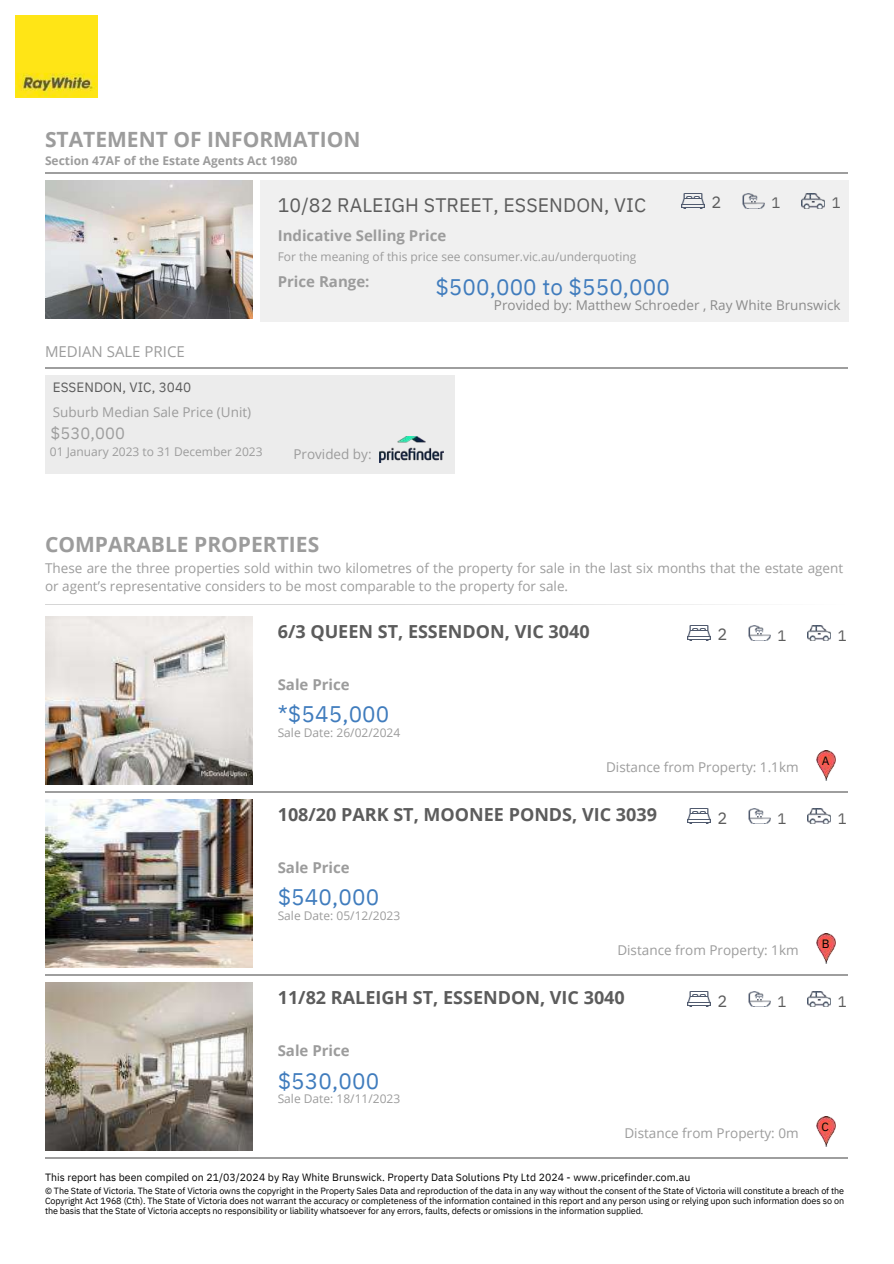
<style>
.page{position:relative;width:894px;height:1264px;background:#fff}
.page>*{position:absolute;margin:0;border:0;box-sizing:border-box;transform-origin:0 0}
.t1{font:22.5px "IBM Plex Sans";letter-spacing:.005em;color:#407cbd}
.t2{font:700 21px "Open Sans";color:#9c9c9c}
.t3{font:19.5px "IBM Plex Sans";letter-spacing:.005em;color:#5c5c5c}
.t4{font:700 18px "Open Sans";color:#5c5c5c}
.t5{font:16.5px "IBM Plex Sans";letter-spacing:.005em;color:#9e9e9e}
.t6{font:16.5px "IBM Plex Sans";color:#5c5c5c}
.t7{font:700 15px "Open Sans";color:#9c9c9c}
.t8{font:15px "Open Sans";color:#9c9c9c}
.t9{font:15px "IBM Plex Sans";color:#5c5c5c}
.t10{font:13.5px/18px "Open Sans";color:#9c9c9c}
.t11{font:13.5px "Open Sans";color:#8a8a8a}
.t12{font:13.5px "IBM Plex Sans";letter-spacing:.005em;color:#5c5c5c}
.t13{font:12px "Open Sans";color:#9c9c9c}
.t14{font:700 12px "Open Sans";color:#9c9c9c}
.t15{font:12px "IBM Plex Sans";color:#000}
.t16{font:10.5px "IBM Plex Sans";letter-spacing:.005em;color:#000}
.t17{font:9px/10.2px "IBM Plex Sans";letter-spacing:-.01em;color:#000;text-align:justify}
</style>
<div class="page">
<img style="left:15px;top:15px;width:82px;height:82px">
<div style="left:260px;top:180px;width:587px;height:141px;background:#f0f0f0"></div>
<div style="left:45px;top:376px;width:409px;height:98px;background:#ececec"></div>
<img style="left:45px;top:180px;width:207px;height:138px">
<img style="left:742px;top:194px;width:21px;height:14px">
<img style="left:801px;top:194px;width:23px;height:14px">
<img style="left:681px;top:194px;width:23px;height:14px">
<hr style="left:45px;top:172px;width:802px;height:2px;background:#9e9e9e">
<hr style="left:45px;top:367px;width:802px;height:2px;background:#9e9e9e">
<img style="left:379px;top:437px;width:64px;height:25px">
<img style="left:748px;top:626px;width:22px;height:14px">
<img style="left:807px;top:626px;width:23px;height:14px">
<img style="left:687px;top:626px;width:22px;height:14px">
<img style="left:816px;top:750px;width:19px;height:30px">
<img style="left:45px;top:616px;width:207px;height:168px">
<hr style="left:45px;top:790px;width:802px;height:2px;background:#9e9e9e">
<img style="left:748px;top:809px;width:22px;height:14px">
<img style="left:807px;top:809px;width:23px;height:14px">
<img style="left:687px;top:809px;width:22px;height:14px">
<img style="left:816px;top:933px;width:19px;height:30px">
<img style="left:45px;top:800px;width:207px;height:167px">
<hr style="left:45px;top:974px;width:802px;height:1px;background:#9e9e9e">
<img style="left:748px;top:992px;width:22px;height:14px">
<img style="left:807px;top:992px;width:23px;height:14px">
<img style="left:687px;top:992px;width:22px;height:14px">
<img style="left:816px;top:1116px;width:19px;height:30px">
<img style="left:45px;top:983px;width:207px;height:167px">
<hr style="left:45px;top:1156px;width:802px;height:2px;background:#9e9e9e">
<h2 class="t2" style="left:45px;top:124px;width:317px">STATEMENT OF INFORMATION</h2>
<h3 class="t14" style="left:45px;top:152px;width:254px">Section 47AF of the Estate Agents Act 1980</h3>
<h3 class="t6" style="left:711px;top:191px;width:11px">2</h3>
<h3 class="t3" style="left:278px;top:192px;width:370px">10/82 RALEIGH STREET, ESSENDON, VIC</h3>
<h3 class="t9" style="left:771px;top:193px;width:10px">1</h3>
<h3 class="t7" style="left:278px;top:224px;width:170px">Indicative Selling Price</h3>
<h3 class="t13" style="left:278px;top:248px;width:360px">For the meaning of this price see consumer.vic.au/underquoting</h3>
<h3 class="t9" style="left:831px;top:193px;width:10px">1</h3>
<h3 class="t7" style="left:278px;top:271px;width:93px">Price Range:</h3>
<h3 class="t8" style="left:45px;top:341px;width:141px">MEDIAN SALE PRICE</h3>
<h3 class="t12" style="left:53px;top:378px;width:140px">ESSENDON, VIC, 3040</h3>
<h3 class="t10" style="left:53px;top:402px;width:200px">Suburb Median Sale Price (Unit)</h3>
<h3 class="t5" style="left:51px;top:422px;width:76px">$530,000</h3>
<h3 class="t13" style="left:50px;top:443px;width:214px">01 January 2023 to 31 December 2023</h3>
<h3 class="t10" style="left:293px;top:444px;width:80px">Provided by:</h3>
<h2 class="t2" style="left:45px;top:529px;width:275px">COMPARABLE PROPERTIES</h2>
<h1 class="t1" style="left:435px;top:271px;width:236px">$500,000 to $550,000</h1>
<h3 class="t11" style="left:494px;top:295px;width:348px">Provided by: Matthew Schroeder , Ray White Brunswick</h3>
<h3 class="t10" style="left:45px;top:558px;width:799px">These are the three properties sold within two kilometres of the property for sale in the last six months that the estate agent or agent’s representative considers to be most comparable to the property for sale.</h3>
<h3 class="t4" style="left:278px;top:618px;width:313px">6/3 QUEEN ST, ESSENDON, VIC 3040</h3>
<h3 class="t7" style="left:278px;top:673px;width:74px">Sale Price</h3>
<h1 class="t1" style="left:278px;top:699px;width:113px">*$545,000</h1>
<h3 class="t13" style="left:278px;top:724px;width:124px">Sale Date: 26/02/2024</h3>
<h3 class="t6" style="left:717px;top:623px;width:11px">2</h3>
<h3 class="t9" style="left:777px;top:625px;width:10px">1</h3>
<h3 class="t10" style="left:606px;top:757px;width:194px">Distance from Property: 1.1km</h3>
<h3 class="t4" style="left:278px;top:801px;width:380px">108/20 PARK ST, MOONEE PONDS, VIC 3039</h3>
<h3 class="t7" style="left:278px;top:856px;width:74px">Sale Price</h3>
<h1 class="t1" style="left:278px;top:882px;width:103px">$540,000</h1>
<h3 class="t13" style="left:278px;top:907px;width:124px">Sale Date: 05/12/2023</h3>
<h3 class="t6" style="left:717px;top:806px;width:11px">2</h3>
<h3 class="t9" style="left:777px;top:808px;width:10px">1</h3>
<h3 class="t10" style="left:617px;top:940px;width:183px">Distance from Property: 1km</h3>
<h3 class="t4" style="left:278px;top:984px;width:348px">11/82 RALEIGH ST, ESSENDON, VIC 3040</h3>
<h3 class="t7" style="left:278px;top:1039px;width:74px">Sale Price</h3>
<h1 class="t1" style="left:278px;top:1065px;width:103px">$530,000</h1>
<h3 class="t13" style="left:278px;top:1090px;width:124px">Sale Date: 18/11/2023</h3>
<h3 class="t6" style="left:717px;top:989px;width:11px">2</h3>
<h3 class="t9" style="left:777px;top:991px;width:10px">1</h3>
<h3 class="t10" style="left:624px;top:1123px;width:176px">Distance from Property: 0m</h3>
<h3 class="t9" style="left:837px;top:625px;width:10px">1</h3>
<h3 class="t15" style="left:821px;top:753px;width:9px">A</h3>
<h3 class="t9" style="left:837px;top:808px;width:10px">1</h3>
<h3 class="t15" style="left:821px;top:936px;width:9px">B</h3>
<h3 class="t9" style="left:837px;top:991px;width:10px">1</h3>
<h3 class="t15" style="left:821px;top:1119px;width:9px">C</h3>
<p class="t16" style="left:45px;top:1170px;width:646px">This report has been compiled on 21/03/2024 by Ray White Brunswick. Property Data Solutions Pty Ltd 2024 - www.pricefinder.com.au</p>
<p class="t17" style="left:45px;top:1185px;width:800px">© The State of Victoria. The State of Victoria owns the copyright in the Property Sales Data and reproduction of the data in any way without the consent of the State of Victoria will constitute a breach of the Copyright Act 1968 (Cth). The State of Victoria does not warrant the accuracy or completeness of the information contained in this report and any person using or relying upon such information does so on the basis that the State of Victoria accepts no responsibility or liability whatsoever for any errors, faults, defects or omissions in the information supplied.</p>
</div>
